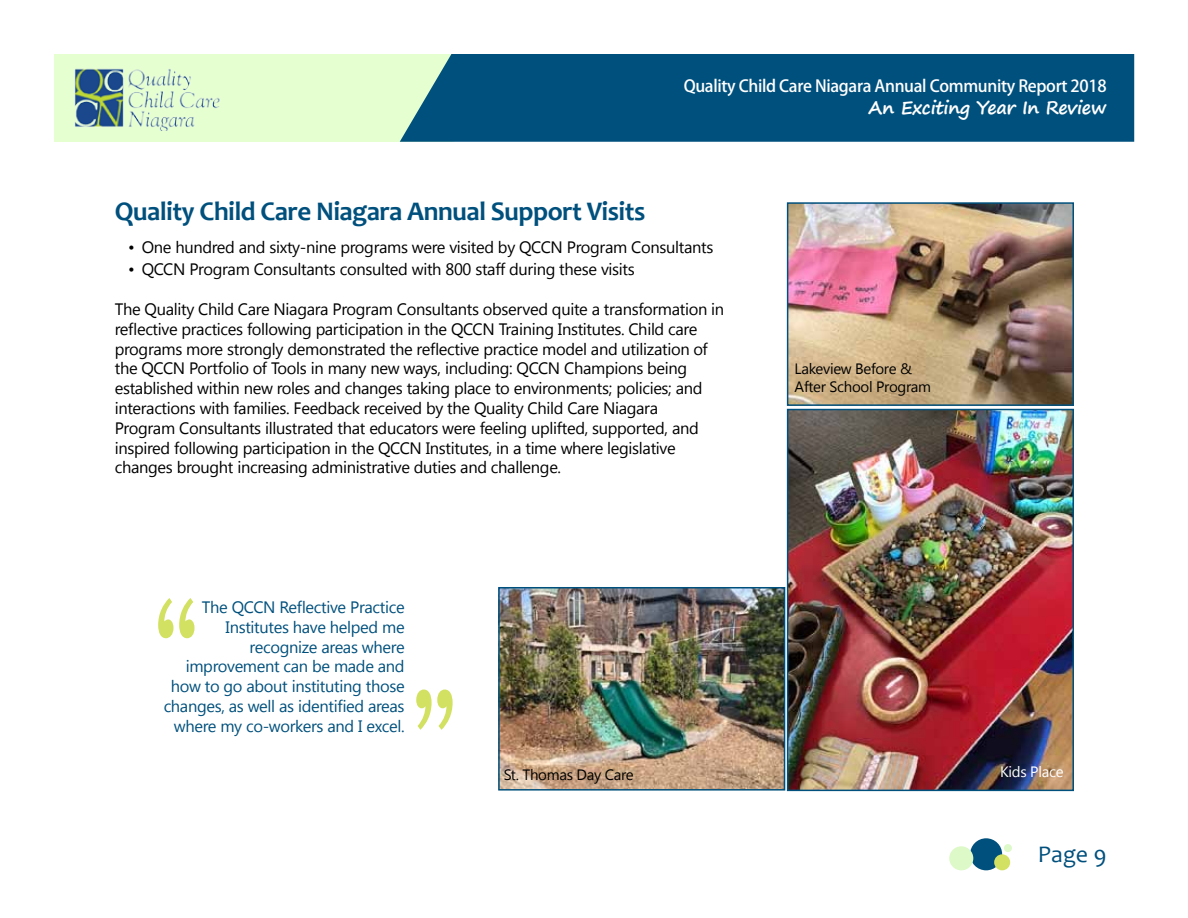
<style>
.page{position:relative;width:1188px;height:918px;background:#fff}
.page>*{position:absolute;margin:0;border:0;box-sizing:border-box;transform-origin:0 0}
.t1{font:191.85px "Koz Min Pro";color:#d2e161;scale:.8 1}
.t2{font:700 27px "Candara";letter-spacing:-.02em;color:#00507d}
.t3{font:24px "Candara";color:#00507d}
.t4{font:700 18px "Segoe Print";letter-spacing:-.02em;color:#fff}
.t5{font:16.5px/19.8px "Segoe UI";letter-spacing:-.02em;color:#000}
.t6{font:16.5px/19.8px "Segoe UI";letter-spacing:-.02em;color:#00507d;text-align:right}
.t7{font:500 16.5px "Koz Go Pro";letter-spacing:-.02em;color:#fff}
.t8{font:15px/18px "Segoe UI";letter-spacing:-.02em;color:#000}
.t9{font:15px "Segoe UI";letter-spacing:-.02em;color:#fff}
</style>
<div class="page">
<div style="left:54px;top:54px;width:400px;height:88px;background:#e6ffd1"></div>
<div style="left:400px;top:54px;width:734px;height:88px;background:#00507d"></div>
<img style="left:74px;top:68px;width:146px;height:62px">
<div style="left:970px;top:838px;width:32px;height:32px;background:#00507d;border-radius:50%"></div>
<div style="left:949px;top:846px;width:24px;height:24px;background:#dcf9c7;border-radius:50%"></div>
<div style="left:994px;top:854px;width:16px;height:16px;background:#d2e161;border-radius:50%"></div>
<div style="left:1004px;top:844px;width:8px;height:8px;background:#dcf9c7;border-radius:50%"></div>
<img style="left:501px;top:590px;width:281px;height:198px">
<div style="left:498px;top:587px;width:287px;height:204px;border:2px solid #00507d"></div>
<img style="left:790px;top:205px;width:281px;height:198px">
<div style="left:787px;top:202px;width:287px;height:204px;border:2px solid #00507d"></div>
<img style="left:790px;top:412px;width:281px;height:376px">
<div style="left:787px;top:409px;width:287px;height:382px;border:2px solid #00507d"></div>
<p class="t7" style="left:684px;top:75px;width:424px">Quality Child Care Niagara Annual Community Report 2018</p>
<p class="t4" style="left:869px;top:91px;width:240px">An Exciting Year In Review</p>
<h2 class="t2" style="left:115px;top:194px;width:532px">Quality Child Care Niagara Annual Support Visits</h2>
<p class="t5" style="left:128px;top:236px;width:587px">• One hundred and sixty-nine programs were visited by QCCN Program Consultants</p>
<p class="t5" style="left:128px;top:258px;width:508px">• QCCN Program Consultants consulted with 800 staff during these visits</p>
<p class="t5" style="left:115px;top:298px;width:611px">The Quality Child Care Niagara Program Consultants observed quite a transformation in reflective practices following participation in the QCCN Training Institutes. Child care programs more strongly demonstrated the reflective practice model and utilization of the QCCN Portfolio of Tools in many new ways, including: QCCN Champions being established within new roles and changes taking place to environments; policies; and interactions with families. Feedback received by the Quality Child Care Niagara<br>Program Consultants illustrated that educators were feeling uplifted, supported, and inspired following participation in the QCCN Institutes, in a time where legislative changes brought increasing administrative duties and challenge.</p>
<h1 class="t1" style="left:149px;top:537px;width:69px">“</h1>
<p class="t6" style="left:164px;top:596px;width:242px">The QCCN Reflective Practice<br>Institutes have helped me recognize areas where improvement can be made and how to go about instituting those changes, as well as identified areas</p>
<p class="t6" style="left:174px;top:715px;width:232px">where my co-workers and I excel.</p>
<h1 class="t1" style="left:407px;top:628px;width:69px">”</h1>
<p class="t8" style="left:504px;top:765px;width:131px">St. Thomas Day Care</p>
<p class="t8" style="left:795px;top:359px;width:138px">Lakeview Before &amp;<br>After School Program</p>
<p class="t9" style="left:1000px;top:761px;width:65px">Kids Place</p>
<h3 class="t3" style="left:1038px;top:839px;width:70px">Page 9</h3>
</div>
